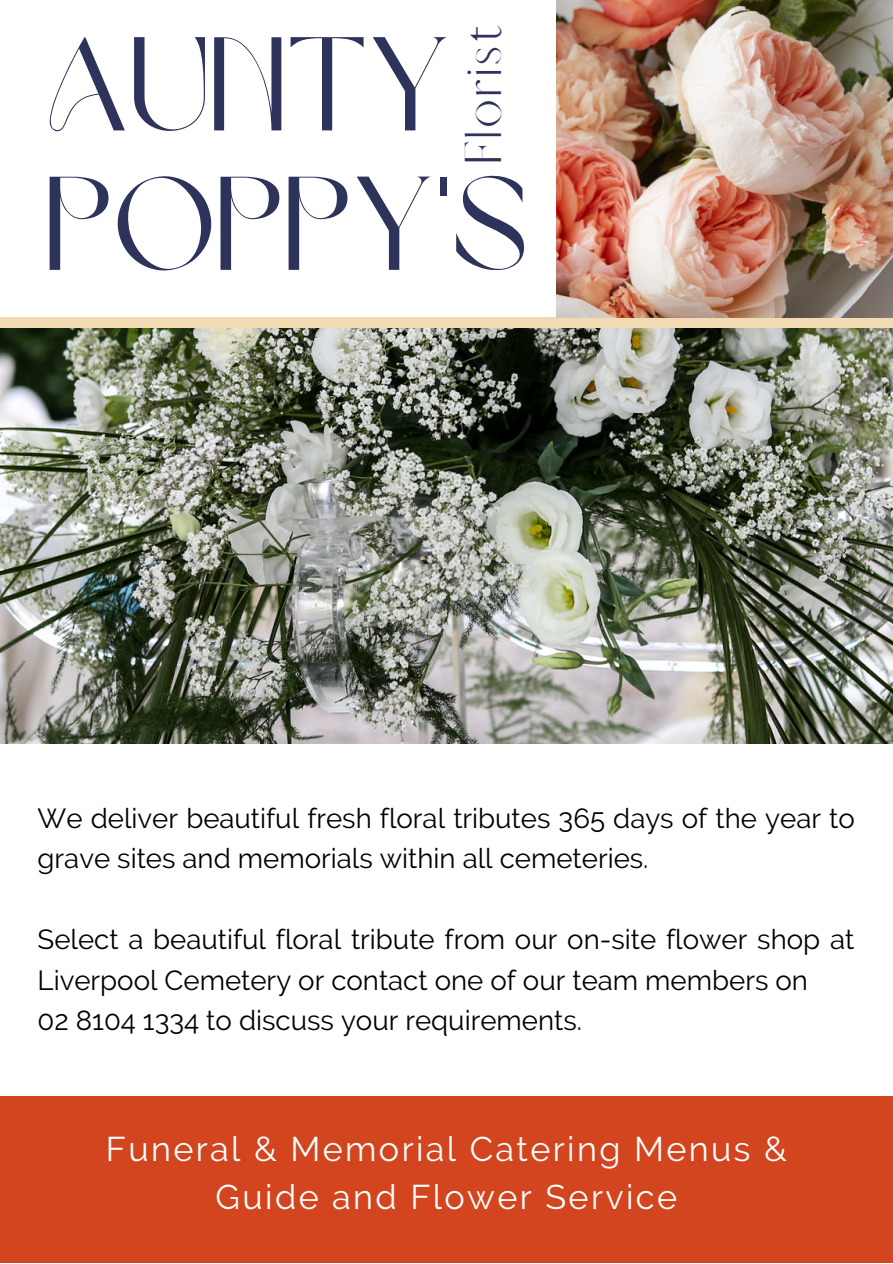
<style>
.page{position:relative;width:893px;height:1264px;background:#fff}
.page>*{position:absolute;margin:0;border:0;box-sizing:border-box;transform-origin:0 0}
.t1{font:131.85px/139.4px "Brown Sugar";color:#2e335c}
.t2{font:46.65px "Afrah";letter-spacing:.07em;color:#2e335c}
.t3{font:34.2px/47.5px "Raleway";letter-spacing:.07em;color:#fdfefe;text-align:center}
.t4{font:27.6px/40.5px "Raleway";color:#000}
</style>
<div class="page">
<div style="left:0;top:1096px;width:892px;height:166px;background:#d2451e"></div>
<div style="left:0;top:317px;width:892px;height:336px;background:#f2dab2"></div>
<img style="left:556px;top:0;width:336px;height:317px">
<img style="left:0;top:329px;width:892px;height:415px">
<h2 class="t2" style="left:443px;top:166px;width:143px;rotate:-90deg">Florist</h2>
<h1 class="t1" style="left:45px;top:17px;width:485px">AUNTY<br>POPPY'S</h1>
<p class="t4" style="left:38px;top:797px;width:818px">We deliver beautiful fresh floral tributes 365 days of the year to grave sites and memorials within all cemeteries.</p>
<p class="t4" style="left:38px;top:919px;width:818px">Select a beautiful floral tribute from our on-site flower shop at<br>Liverpool Cemetery or contact one of our team members on<br>02 8104 1334 to discuss your requirements.</p>
<p class="t3" style="left:106px;top:1125px;width:682px">Funeral &amp; Memorial Catering Menus &amp;<br>Guide and Flower Service</p>
</div>
